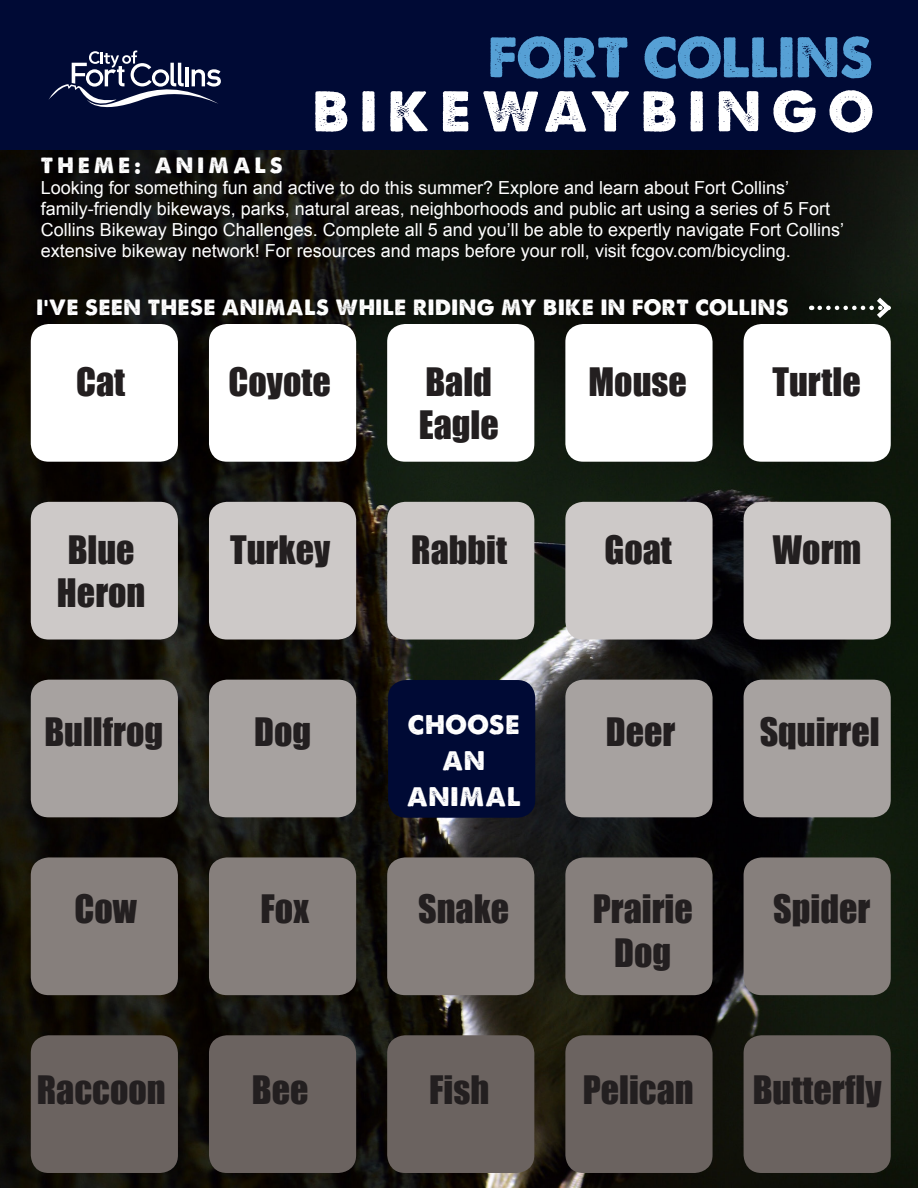
<style>
.page{position:relative;width:918px;height:1188px;background:#fff}
.page>*{position:absolute;margin:0;border:0;box-sizing:border-box;transform-origin:0 0}
.t1{font:54px/54px "A Loveof Thunder";letter-spacing:.065em;color:#fff;text-align:right}
.t2{font:36px/43.2px "Impact";color:#231f20}
.t3{font:25.5px/36px "A Loveof Thunder";letter-spacing:.03em;color:#fff;text-align:center}
.t4{font:21px "A Loveof Thunder";letter-spacing:.03em;color:#fff}
.t5{font:21px "A Loveof Thunder";letter-spacing:.2em;color:#fff}
.t6{font:18px/21px "Arial";color:#fff}
.s1{color:#56a0d5}
</style>
<div class="page">
<img style="left:0;top:149px;width:918px;height:1039px">
<div style="left:0;top:0;width:918px;height:149px;background:#000a35"></div>
<svg style="left:49px;top:51px;width:172px;height:56px"></svg>
<div style="left:31px;top:324px;width:147px;height:138px;background:#fff;border-radius:18px"></div>
<div style="left:209px;top:324px;width:147px;height:138px;background:#fff;border-radius:18px"></div>
<div style="left:387px;top:324px;width:147px;height:138px;background:#fff;border-radius:18px"></div>
<div style="left:565px;top:324px;width:148px;height:138px;background:#fff;border-radius:18px"></div>
<div style="left:744px;top:324px;width:147px;height:138px;background:#fff;border-radius:18px"></div>
<svg style="left:820px;top:293px;width:74px;height:30px;background:#282f26"></svg>
<div style="left:31px;top:502px;width:147px;height:138px;background:#cdc9c8;border-radius:18px"></div>
<div style="left:209px;top:502px;width:147px;height:138px;background:#cdc9c8;border-radius:18px"></div>
<div style="left:387px;top:502px;width:147px;height:138px;background:#cdc9c8;border-radius:18px"></div>
<div style="left:565px;top:502px;width:148px;height:138px;background:#cdc9c8;border-radius:18px"></div>
<div style="left:744px;top:502px;width:147px;height:138px;background:#cdc9c8;border-radius:18px"></div>
<div style="left:31px;top:680px;width:147px;height:137px;background:#a7a2a0;border-radius:18px"></div>
<div style="left:209px;top:680px;width:147px;height:137px;background:#a7a2a0;border-radius:18px"></div>
<div style="left:388px;top:680px;width:147px;height:138px;background:#000a35;border-radius:18px"></div>
<div style="left:565px;top:680px;width:148px;height:137px;background:#a7a2a0;border-radius:18px"></div>
<div style="left:744px;top:680px;width:147px;height:137px;background:#a7a2a0;border-radius:18px"></div>
<div style="left:31px;top:857px;width:147px;height:138px;background:#867f7c;border-radius:18px"></div>
<div style="left:209px;top:857px;width:147px;height:138px;background:#867f7c;border-radius:18px"></div>
<div style="left:387px;top:857px;width:147px;height:138px;background:#867f7c;border-radius:18px"></div>
<div style="left:565px;top:857px;width:148px;height:138px;background:#867f7c;border-radius:18px"></div>
<div style="left:744px;top:857px;width:147px;height:138px;background:#867f7c;border-radius:18px"></div>
<div style="left:31px;top:1035px;width:147px;height:138px;background:#6b6360;border-radius:18px"></div>
<div style="left:209px;top:1035px;width:147px;height:138px;background:#6b6360;border-radius:18px"></div>
<div style="left:387px;top:1035px;width:147px;height:138px;background:#6b6360;border-radius:18px"></div>
<div style="left:565px;top:1035px;width:148px;height:138px;background:#6b6360;border-radius:18px"></div>
<div style="left:744px;top:1035px;width:147px;height:138px;background:#6b6360;border-radius:18px"></div>
<p class="t1" style="left:313px;top:30px;width:562px"><span class="s1">FORT COLLINS<br></span>BIKEWAYBINGO</p>
<p class="t5" style="left:41px;top:153px;width:244px">THEME: ANIMALS</p>
<p class="t6" style="left:41px;top:178px;width:805px">Looking for something fun and active to do this summer? Explore and learn about Fort Collins’ family-friendly bikeways, parks, natural areas, neighborhoods and public art using a series of 5 Fort Collins Bikeway Bingo Challenges. Complete all 5 and you’ll be able to expertly navigate Fort Collins’ extensive bikeway network! For resources and maps before your roll, visit fcgov.com/bicycling.</p>
<p class="t4" style="left:37px;top:294px;width:754px">I’VE SEEN THESE ANIMALS WHILE RIDING MY BIKE IN FORT COLLINS</p>
<p class="t2" style="left:76px;top:359px;width:51px">Cat</p>
<p class="t2" style="left:229px;top:359px;width:104px">Coyote</p>
<p class="t2" style="left:425px;top:359px;width:68px">Bald</p>
<p class="t2" style="left:589px;top:359px;width:100px">Mouse</p>
<p class="t2" style="left:773px;top:359px;width:90px">Turtle</p>
<p class="t2" style="left:419px;top:402px;width:82px">Eagle</p>
<p class="t2" style="left:57px;top:528px;width:90px">Blue<br>Heron</p>
<p class="t2" style="left:230px;top:528px;width:102px">Turkey</p>
<p class="t2" style="left:411px;top:528px;width:97px">Rabbit</p>
<p class="t2" style="left:605px;top:528px;width:69px">Goat</p>
<p class="t2" style="left:773px;top:528px;width:90px">Worm</p>
<p class="t3" style="left:408px;top:707px;width:113px">CHOOSE<br>AN</p>
<p class="t3" style="left:407px;top:779px;width:115px">ANIMAL</p>
<p class="t2" style="left:44px;top:709px;width:120px">Bullfrog</p>
<p class="t2" style="left:254px;top:709px;width:58px">Dog</p>
<p class="t2" style="left:606px;top:709px;width:71px">Deer</p>
<p class="t2" style="left:760px;top:709px;width:121px">Squirrel</p>
<p class="t2" style="left:75px;top:887px;width:64px">Cow</p>
<p class="t2" style="left:261px;top:887px;width:50px">Fox</p>
<p class="t2" style="left:593px;top:887px;width:102px">Prairie</p>
<p class="t2" style="left:773px;top:887px;width:99px">Spider</p>
<p class="t2" style="left:614px;top:930px;width:58px">Dog</p>
<p class="t2" style="left:418px;top:887px;width:93px">Snake</p>
<p class="t2" style="left:37px;top:1068px;width:130px">Raccoon</p>
<p class="t2" style="left:252px;top:1068px;width:58px">Bee</p>
<p class="t2" style="left:429px;top:1068px;width:62px">Fish</p>
<p class="t2" style="left:583px;top:1068px;width:112px">Pelican</p>
<p class="t2" style="left:753px;top:1068px;width:130px">Butterfly</p>
</div>
